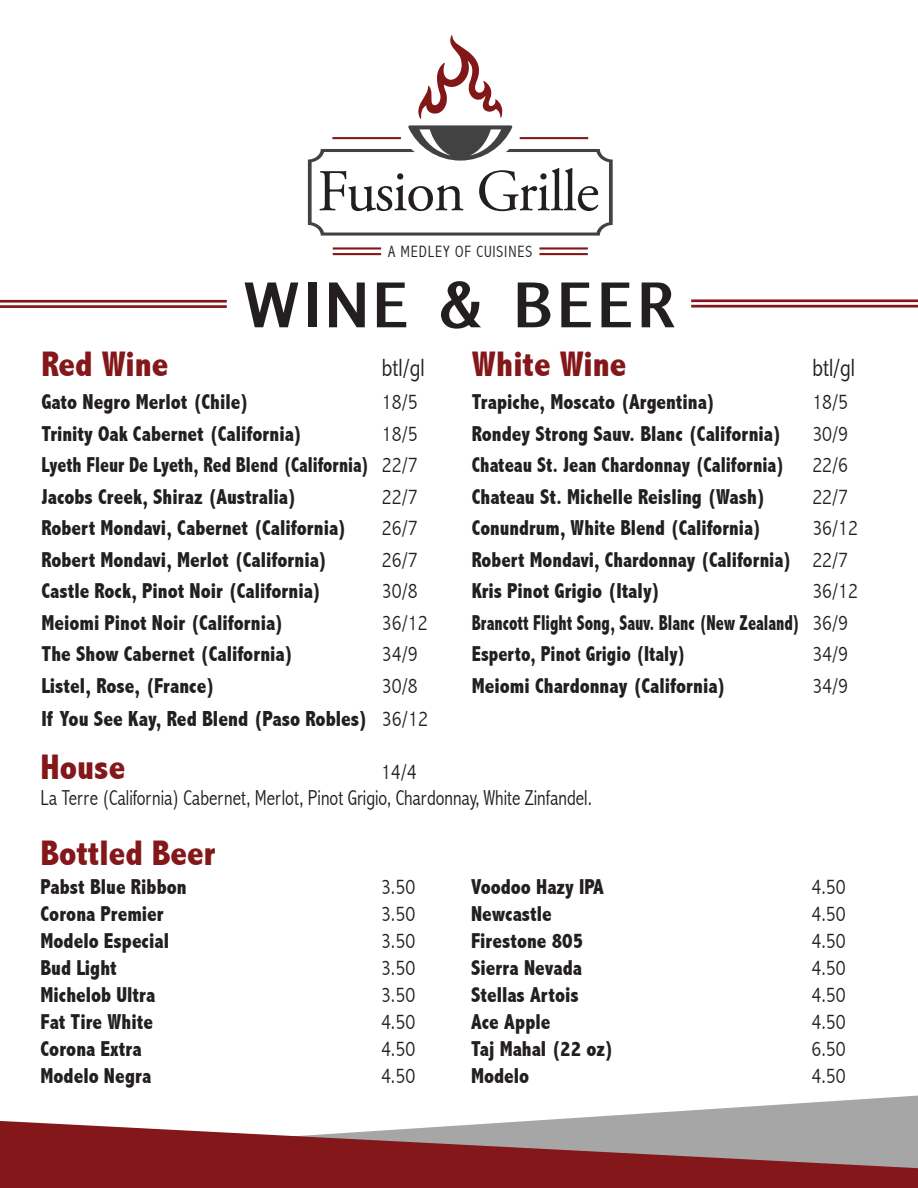
<style>
.page{position:relative;width:918px;height:1188px;background:#fff}
.page>*{position:absolute;margin:0;border:0;box-sizing:border-box;transform-origin:0 0}
.t1{font:59.1px "Adobe Garamond Pro";letter-spacing:-.025em;color:#231f20}
.t2{font:700 58.5px "Thonburi";letter-spacing:.11em;color:#231f20}
.t3{font:800 condensed 35.55px "Abadi";color:#83171a}
.t4{font:300 condensed 25.05px "Abadi";color:#231f20}
.t5{font:800 condensed 21.9px "Abadi";color:#231f20;scale:.95 1}
.t6{font:800 condensed 21.6px "Abadi";color:#231f20;scale:.95 1}
.t7{font:300 condensed 21.6px "Abadi";color:#231f20}
.t8{font:300 condensed 21.6px "Abadi";color:#231f20;scale:.95 1}
.t9{font:800 condensed 21.6px "Abadi";color:#231f20;scale:.93 1}
.t10{font:800 condensed 21.6px "Abadi";color:#231f20;scale:.8 1}
.t11{font:800 condensed 21.6px "Abadi";color:#231f20;scale:.88 1}
.t12{font:800 condensed 21.6px "Abadi";color:#231f20;scale:.91 1}
.t13{font:800 condensed 21.6px "Abadi";color:#231f20;scale:.9 1}
.t14{font:300 condensed 16.35px "Abadi";letter-spacing:.05em;color:#231f20}
.s1{font-weight:300}
</style>
<div class="page">
<svg style="left:418px;top:35px;width:85px;height:84px"></svg>
<hr style="left:539px;top:247px;width:49px;height:3px;background:#821718">
<hr style="left:333px;top:247px;width:48px;height:3px;background:#821718">
<hr style="left:333px;top:253px;width:48px;height:2px;background:#821718">
<hr style="left:539px;top:253px;width:49px;height:2px;background:#821718">
<svg style="left:308px;top:125px;width:305px;height:111px"></svg>
<hr style="left:0;top:300px;width:227px;height:3px;background:#83171a">
<hr style="left:0;top:305px;width:227px;height:3px;background:#83171a">
<hr style="left:691px;top:299px;width:227px;height:3px;background:#83171a">
<hr style="left:691px;top:305px;width:227px;height:3px;background:#83171a">
<svg style="left:530px;top:1095px;width:388px;height:26px"></svg>
<svg style="left:0;top:1121px;width:918px;height:67px;background:#954e50"></svg>
<p class="t1" style="left:317px;top:156px;width:283px">Fusion Grille</p>
<p class="t14" style="left:388px;top:242px;width:146px">A MEDLEY OF CUISINES</p>
<p class="t2" style="left:244px;top:273px;width:432px">WINE &amp; BEER</p>
<p class="t3" style="left:41px;top:344px;width:129px">Red Wine</p>
<p class="t4" style="left:382px;top:353px;width:44px">btl/gl</p>
<p class="t6" style="left:41px;top:389px;width:220px">Gato Negro Merlot (Chile)</p>
<p class="t7" style="left:382px;top:389px;width:37px">18/5</p>
<p class="t6" style="left:41px;top:421px;width:277px">Trinity Oak Cabernet (California)</p>
<p class="t7" style="left:382px;top:421px;width:37px">18/5</p>
<p class="t11" style="left:41px;top:452px;width:429px">Lyeth Fleur De Lyeth, Red Blend (California) <span class="s1">22/7</span></p>
<p class="t6" style="left:41px;top:484px;width:270px">Jacobs Creek, Shiraz (Australia)</p>
<p class="t7" style="left:382px;top:484px;width:37px">22/7</p>
<p class="t6" style="left:41px;top:515px;width:323px">Robert Mondavi, Cabernet (California)</p>
<p class="t7" style="left:382px;top:515px;width:37px">26/7</p>
<p class="t6" style="left:41px;top:547px;width:303px">Robert Mondavi, Merlot (California)</p>
<p class="t7" style="left:382px;top:547px;width:37px">26/7</p>
<p class="t6" style="left:41px;top:578px;width:297px">Castle Rock, Pinot Noir (California)</p>
<p class="t7" style="left:382px;top:578px;width:37px">30/8</p>
<p class="t6" style="left:41px;top:610px;width:257px">Meiomi Pinot Noir (California)</p>
<p class="t7" style="left:382px;top:610px;width:47px">36/12</p>
<p class="t6" style="left:41px;top:641px;width:267px">The Show Cabernet (California)</p>
<p class="t7" style="left:382px;top:641px;width:37px">34/9</p>
<p class="t6" style="left:41px;top:673px;width:184px">Listel, Rose, (France)</p>
<p class="t7" style="left:382px;top:673px;width:37px">30/8</p>
<p class="t5" style="left:41px;top:706px;width:408px">If You See Kay, Red Blend (Paso Robles) <span class="s1">36/12</span></p>
<p class="t3" style="left:472px;top:344px;width:156px">White Wine</p>
<p class="t4" style="left:812px;top:353px;width:44px">btl/gl</p>
<p class="t6" style="left:472px;top:389px;width:258px">Trapiche, Moscato (Argentina)</p>
<p class="t7" style="left:812px;top:389px;width:37px">18/5</p>
<p class="t6" style="left:472px;top:421px;width:328px">Rondey Strong Sauv. Blanc (California)</p>
<p class="t7" style="left:812px;top:421px;width:37px">30/9</p>
<p class="t12" style="left:472px;top:452px;width:345px">Chateau St. Jean Chardonnay (California)</p>
<p class="t7" style="left:812px;top:452px;width:37px">22/6</p>
<p class="t6" style="left:472px;top:484px;width:311px">Chateau St. Michelle Reisling (Wash)</p>
<p class="t7" style="left:812px;top:484px;width:37px">22/7</p>
<p class="t9" style="left:472px;top:515px;width:313px">Conundrum, White Blend (California)</p>
<p class="t7" style="left:812px;top:515px;width:47px">36/12</p>
<p class="t9" style="left:472px;top:547px;width:406px">Robert Mondavi, Chardonnay (California) <span class="s1">22/7</span></p>
<p class="t6" style="left:472px;top:578px;width:200px">Kris Pinot Grigio (Italy)</p>
<p class="t7" style="left:812px;top:578px;width:47px">36/12</p>
<p class="t10" style="left:472px;top:610px;width:472px">Brancott Flight Song, Sauv. Blanc (New Zealand) <span class="s1">36/9</span></p>
<p class="t13" style="left:472px;top:641px;width:240px">Esperto, Pinot Grigio (Italy)</p>
<p class="t7" style="left:812px;top:641px;width:37px">34/9</p>
<p class="t6" style="left:472px;top:673px;width:269px">Meiomi Chardonnay (California)</p>
<p class="t7" style="left:812px;top:673px;width:37px">34/9</p>
<p class="t3" style="left:41px;top:747px;width:86px">House</p>
<p class="t7" style="left:381px;top:760px;width:37px">14/4</p>
<p class="t8" style="left:41px;top:785px;width:582px">La Terre (California) Cabernet, Merlot, Pinot Grigio, Chardonnay, White Zinfandel.</p>
<p class="t3" style="left:41px;top:833px;width:176px">Bottled Beer</p>
<p class="t6" style="left:41px;top:874px;width:155px">Pabst Blue Ribbon</p>
<p class="t7" style="left:381px;top:874px;width:36px">3.50</p>
<p class="t6" style="left:41px;top:901px;width:131px">Corona Premier</p>
<p class="t7" style="left:381px;top:901px;width:36px">3.50</p>
<p class="t6" style="left:41px;top:928px;width:137px">Modelo Especial</p>
<p class="t7" style="left:381px;top:928px;width:36px">3.50</p>
<p class="t6" style="left:41px;top:955px;width:82px">Bud Light</p>
<p class="t7" style="left:381px;top:955px;width:36px">3.50</p>
<p class="t6" style="left:41px;top:982px;width:122px">Michelob Ultra</p>
<p class="t7" style="left:381px;top:982px;width:36px">3.50</p>
<p class="t6" style="left:41px;top:1009px;width:120px">Fat Tire White</p>
<p class="t7" style="left:381px;top:1009px;width:36px">4.50</p>
<p class="t6" style="left:41px;top:1036px;width:108px">Corona Extra</p>
<p class="t7" style="left:381px;top:1036px;width:36px">4.50</p>
<p class="t6" style="left:41px;top:1063px;width:118px">Modelo Negra</p>
<p class="t7" style="left:381px;top:1063px;width:36px">4.50</p>
<p class="t6" style="left:471px;top:874px;width:141px">Voodoo Hazy IPA</p>
<p class="t7" style="left:812px;top:874px;width:36px">4.50</p>
<p class="t6" style="left:471px;top:901px;width:87px">Newcastle</p>
<p class="t7" style="left:812px;top:901px;width:36px">4.50</p>
<p class="t6" style="left:471px;top:928px;width:120px">Firestone 805</p>
<p class="t7" style="left:812px;top:928px;width:36px">4.50</p>
<p class="t6" style="left:471px;top:955px;width:118px">Sierra Nevada</p>
<p class="t7" style="left:812px;top:955px;width:36px">4.50</p>
<p class="t6" style="left:471px;top:982px;width:115px">Stellas Artois</p>
<p class="t7" style="left:812px;top:982px;width:36px">4.50</p>
<p class="t6" style="left:471px;top:1009px;width:85px">Ace Apple</p>
<p class="t7" style="left:812px;top:1009px;width:36px">4.50</p>
<p class="t6" style="left:471px;top:1036px;width:152px">Taj Mahal (22 oz)</p>
<p class="t7" style="left:812px;top:1036px;width:36px">6.50</p>
<p class="t6" style="left:471px;top:1063px;width:63px">Modelo</p>
<p class="t7" style="left:812px;top:1063px;width:36px">4.50</p>
</div>
